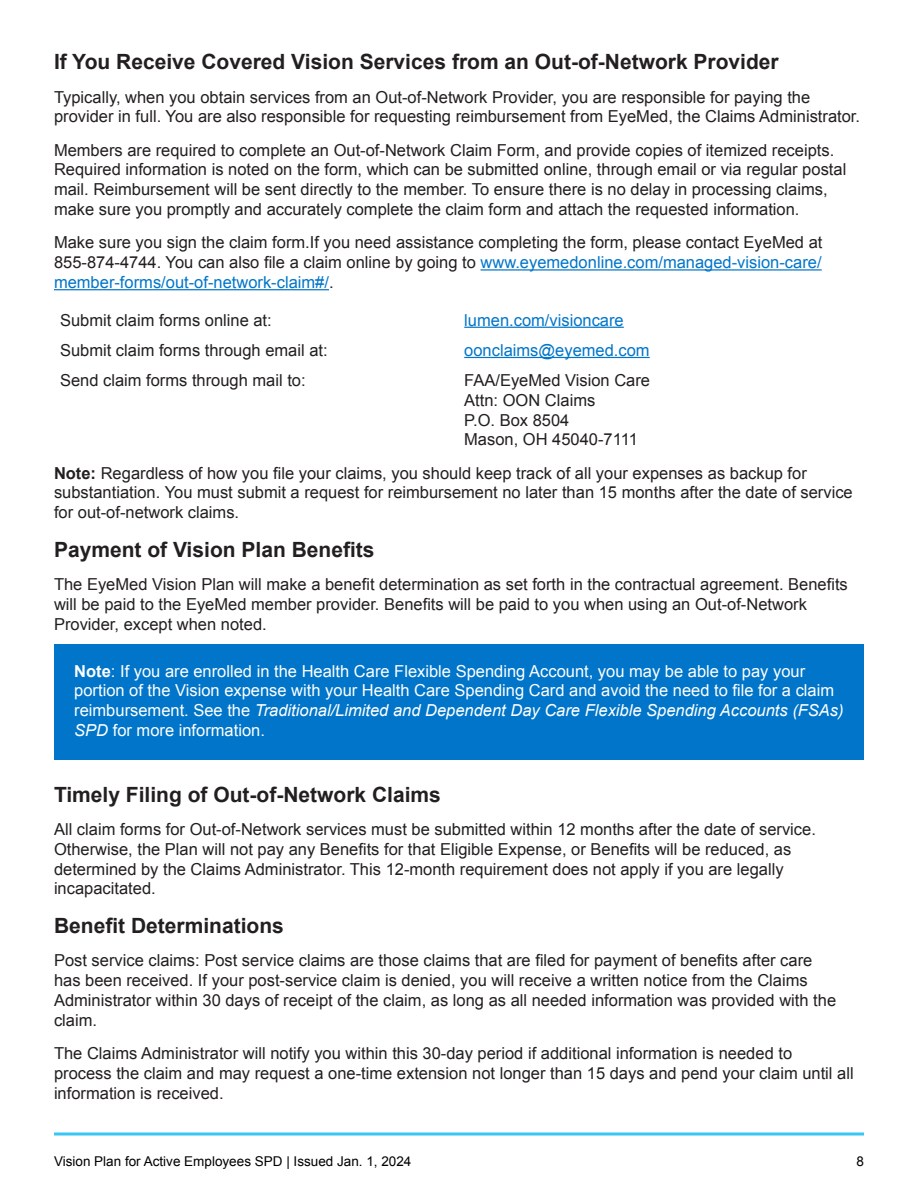
<style>
.page{position:relative;width:918px;height:1188px;background:#fff}
.page>*{position:absolute;margin:0;border:0;box-sizing:border-box;transform-origin:0 0}
.t1{font:700 21px "Arial";color:#231f20}
.t2{font:16.5px/19.8px "Arial";color:#231f20}
.t3{font:16.5px/19.8px "Arial";color:#fff}
.t4{font:16.5px "Arial";color:#0075c9}
.t5{font:13.5px "Arial";color:#000}
.s1{color:#0075c9}
.s2{font-weight:700}
.s3{font-style:italic}
</style>
<div class="page">
<svg style="left:54px;top:1132px;width:810px;height:4px;background:#69d4f6"></svg>
<hr style="left:481px;top:269px;width:341px;height:2px;background:#0075c9">
<hr style="left:54px;top:289px;width:275px;height:1px;background:#0075c9">
<div style="left:54px;top:644px;width:810px;height:116px;background:#0075c9"></div>
<hr style="left:464px;top:327px;width:160px;height:1px;background:#0075c9">
<hr style="left:464px;top:357px;width:186px;height:1px;background:#0075c9">
<p class="t1" style="left:54px;top:48px;width:726px">If You Receive Covered Vision Services from an Out-of-Network Provider</p>
<p class="t2" style="left:54px;top:87px;width:808px">Typically, when you obtain services from an Out-of-Network Provider, you are responsible for paying the provider in full. You are also responsible for requesting reimbursement from EyeMed, the Claims Administrator.</p>
<p class="t2" style="left:54px;top:140px;width:794px">Members are required to complete an Out-of-Network Claim Form, and provide copies of itemized receipts.<br>Required information is noted on the form, which can be submitted online, through email or via regular postal mail. Reimbursement will be sent directly to the member. To ensure there is no delay in processing claims, make sure you promptly and accurately complete the claim form and attach the requested information.</p>
<p class="t2" style="left:54px;top:233px;width:770px;text-align:justify">Make sure you sign the claim form.If you need assistance completing the form, please contact EyeMed at 855-874-4744. You can also file a claim online by going to <span class="s1">www.eyemedonline.com/managed-vision-care/ member-forms/out-of-network-claim#/</span>.</p>
<p class="t2" style="left:60px;top:310px;width:213px">Submit claim forms online at:</p>
<p class="t4" style="left:464px;top:309px;width:161px">lumen.com/visioncare</p>
<p class="t2" style="left:60px;top:340px;width:269px">Submit claim forms through email at:</p>
<p class="t4" style="left:464px;top:339px;width:187px">oonclaims@eyemed.com</p>
<p class="t2" style="left:60px;top:370px;width:247px">Send claim forms through mail to:</p>
<p class="t2" style="left:464px;top:370px;width:187px">FAA/EyeMed Vision Care<br>Attn: OON Claims<br>P.O. Box 8504<br>Mason, OH 45040-7111</p>
<p class="t2" style="left:54px;top:463px;width:800px"><span class="s2">Note:</span> Regardless of how you file your claims, you should keep track of all your expenses as backup for substantiation. You must submit a request for reimbursement no later than 15 months after the date of service for out-of-network claims.</p>
<p class="t1" style="left:54px;top:536px;width:322px">Payment of Vision Plan Benefits</p>
<p class="t2" style="left:54px;top:575px;width:795px">The EyeMed Vision Plan will make a benefit determination as set forth in the contractual agreement. Benefits will be paid to the EyeMed member provider. Benefits will be paid to you when using an Out-of-Network<br>Provider, except when noted.</p>
<p class="t3" style="left:74px;top:661px;width:771px"><span class="s2">Note</span>: If you are enrolled in the Health Care Flexible Spending Account, you may be able to pay your portion of the Vision expense with your Health Care Spending Card and avoid the need to file for a claim reimbursement. See the <span class="s3">Traditional/Limited and Dependent Day Care Flexible Spending Accounts (FSAs)<br>SPD</span> for more information.</p>
<p class="t1" style="left:54px;top:781px;width:389px">Timely Filing of Out-of-Network Claims</p>
<p class="t2" style="left:54px;top:820px;width:764px">All claim forms for Out-of-Network services must be submitted within 12 months after the date of service.<br>Otherwise, the Plan will not pay any Benefits for that Eligible Expense, or Benefits will be reduced, as determined by the Claims Administrator. This 12-month requirement does not apply if you are legally incapacitated.</p>
<p class="t1" style="left:54px;top:912px;width:231px">Benefit Determinations</p>
<p class="t2" style="left:54px;top:951px;width:784px">Post service claims: Post service claims are those claims that are filed for payment of benefits after care has been received. If your post-service claim is denied, you will receive a written notice from the Claims Administrator within 30 days of receipt of the claim, as long as all needed information was provided with the claim.</p>
<p class="t2" style="left:54px;top:1044px;width:801px">The Claims Administrator will notify you within this 30-day period if additional information is needed to process the claim and may request a one-time extension not longer than 15 days and pend your claim until all information is received.</p>
<p class="t5" style="left:54px;top:1152px;width:359px">Vision Plan for Active Employees SPD | Issued Jan. 1, 2024</p>
<p class="t5" style="left:856px;top:1152px;width:9px">8</p>
</div>
